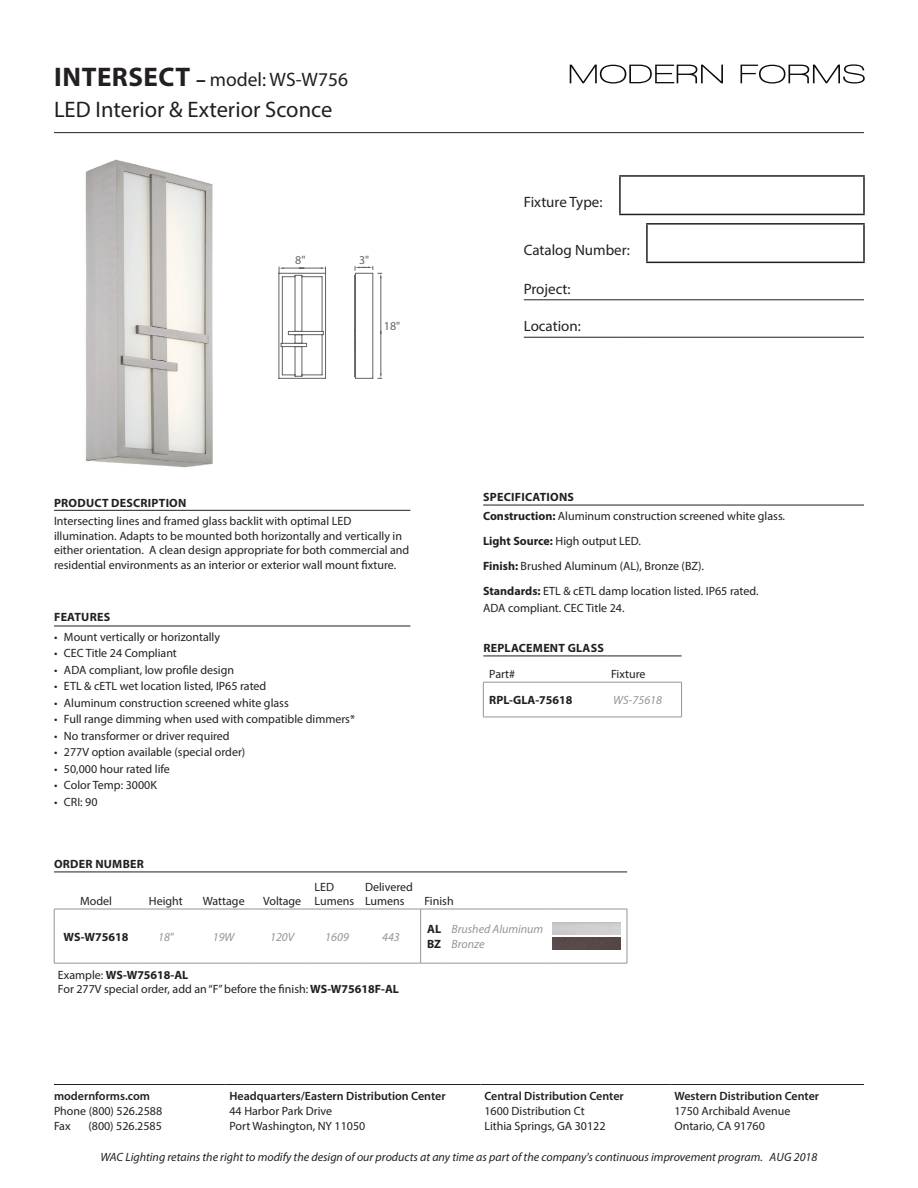
<style>
.page{position:relative;width:918px;height:1188px;background:#fff}
.page>*{position:absolute;margin:0;border:0;box-sizing:border-box;transform-origin:0 0}
.t1{font:22.5px "Myriad Pro";color:#231f20}
.t2{font:19.5px "Myriad Pro";color:#231f20}
.t3{font:15px "Myriad Pro";color:#231f20}
.ROMANCE{font:12px/15px "Myriad Pro";color:#231f20}
.t4{font:italic 12px "Myriad Pro";color:#231f20}
.t5{font:600 12px "Myriad Pro";color:#231f20}
.BK_REG_LEFT{font:700 12px "Myriad Pro";letter-spacing:.02em;color:#231f20}
.TABLE_HEADER{font:12px/14.4px "Myriad Pro";color:#231f20}
.BK_REG_LEFT-2{font:12px "Myriad Pro";color:#231f20}
.TABLE_ITAL{font:italic 12px/14.4px "Myriad Pro";color:#939598}
.MODEL{font:700 12px/14.4px "Myriad Pro";color:#231f20}
.BK_REG_LEFT-3{font:700 12px "Myriad Pro";color:#231f20}
.BK_REG_LEFT-4{font:italic 12px "Myriad Pro";color:#939598}
.MODEL-2{font:italic 12px "Myriad Pro";color:#939598}
.DIMS_BK_8PT{font:12px "Myriad Pro";color:#636366}
.s1{font-weight:700;font-size:27px}
.s2{font-weight:700}
.s3{font-weight:400}
</style>
<div class="page">
<hr style="left:54px;top:132px;width:810px;height:1px;background:#231f20">
<hr style="left:524px;top:300px;width:96px;height:1px;background:#231f20">
<svg style="left:620px;top:300px;width:27px;height:1px"></svg>
<hr style="left:647px;top:300px;width:217px;height:1px;background:#231f20">
<hr style="left:524px;top:337px;width:96px;height:1px;background:#231f20">
<svg style="left:620px;top:337px;width:27px;height:1px"></svg>
<hr style="left:647px;top:337px;width:217px;height:1px;background:#231f20">
<hr style="left:646px;top:223px;width:219px;height:2px;background:#231f20">
<hr style="left:646px;top:225px;width:2px;height:37px;background:#231f20">
<hr style="left:863px;top:225px;width:2px;height:37px;background:#231f20">
<hr style="left:646px;top:262px;width:219px;height:1px;background:#231f20">
<hr style="left:619px;top:175px;width:28px;height:2px;background:#231f20">
<hr style="left:619px;top:177px;width:2px;height:37px;background:#231f20">
<hr style="left:647px;top:175px;width:218px;height:2px;background:#231f20">
<hr style="left:863px;top:177px;width:2px;height:37px;background:#231f20">
<svg style="left:619px;top:214px;width:28px;height:1px"></svg>
<hr style="left:647px;top:214px;width:218px;height:1px;background:#231f20">
<hr style="left:54px;top:1084px;width:172px;height:1px;background:#231f20">
<hr style="left:226px;top:1084px;width:255px;height:1px;background:#231f20">
<hr style="left:481px;top:1084px;width:190px;height:1px;background:#231f20">
<hr style="left:671px;top:1084px;width:193px;height:1px;background:#231f20">
<svg style="left:570px;top:65px;width:153px;height:19px"></svg>
<svg style="left:741px;top:64px;width:124px;height:20px"></svg>
<hr style="left:54px;top:626px;width:356px;height:1px;background:#231f20">
<hr style="left:54px;top:510px;width:356px;height:1px;background:#231f20">
<hr style="left:483px;top:505px;width:381px;height:1px;background:#231f20">
<hr style="left:54px;top:872px;width:573px;height:1px;background:#231f20">
<img style="left:85px;top:159px;width:128px;height:309px">
<hr style="left:54px;top:909px;width:84px;height:1px;background:#939598">
<hr style="left:54px;top:909px;width:1px;height:54px;background:#939598">
<hr style="left:54px;top:963px;width:84px;height:1px;background:#939598">
<hr style="left:138px;top:909px;width:56px;height:1px;background:#939598">
<hr style="left:194px;top:909px;width:60px;height:1px;background:#939598">
<hr style="left:254px;top:909px;width:57px;height:1px;background:#939598">
<hr style="left:311px;top:909px;width:50px;height:1px;background:#939598">
<hr style="left:361px;top:909px;width:60px;height:1px;background:#939598">
<svg style="left:421px;top:909px;width:27px;height:1px"></svg>
<hr style="left:420px;top:909px;width:1px;height:54px;background:#939598">
<hr style="left:448px;top:909px;width:101px;height:1px;background:#939598">
<hr style="left:549px;top:909px;width:78px;height:1px;background:#939598">
<hr style="left:627px;top:909px;width:1px;height:54px;background:#939598">
<svg style="left:421px;top:963px;width:27px;height:1px"></svg>
<hr style="left:448px;top:963px;width:101px;height:1px;background:#939598">
<hr style="left:549px;top:963px;width:78px;height:1px;background:#939598">
<hr style="left:138px;top:963px;width:56px;height:1px;background:#939598">
<hr style="left:194px;top:963px;width:60px;height:1px;background:#939598">
<hr style="left:254px;top:963px;width:57px;height:1px;background:#939598">
<hr style="left:311px;top:963px;width:50px;height:1px;background:#939598">
<hr style="left:361px;top:963px;width:60px;height:1px;background:#939598">
<img style="left:552px;top:937px;width:69px;height:13px">
<svg style="left:278px;top:266px;width:104px;height:113px"></svg>
<hr style="left:483px;top:656px;width:124px;height:1px;background:#231f20">
<hr style="left:607px;top:656px;width:75px;height:1px;background:#231f20">
<hr style="left:483px;top:682px;width:124px;height:1px;background:#939598">
<hr style="left:483px;top:682px;width:1px;height:35px;background:#939598">
<hr style="left:483px;top:717px;width:124px;height:1px;background:#939598">
<hr style="left:607px;top:682px;width:75px;height:1px;background:#939598">
<hr style="left:681px;top:682px;width:1px;height:35px;background:#939598">
<hr style="left:607px;top:717px;width:75px;height:1px;background:#939598">
<p class="t2" style="left:54px;top:67px;width:295px"><span class="s1">INTERSECT</span> <span class="s2">–</span> model: WS-W756</p>
<p class="t1" style="left:54px;top:96px;width:280px">LED Interior &amp; Exterior Sconce</p>
<p class="DIMS_BK_8PT" style="left:295px;top:253px;width:12px">8"</p>
<p class="DIMS_BK_8PT" style="left:359px;top:253px;width:12px">3"</p>
<p class="DIMS_BK_8PT" style="left:384px;top:318px;width:18px">18"</p>
<p class="t3" style="left:524px;top:193px;width:80px">Fixture Type:</p>
<p class="t3" style="left:524px;top:241px;width:108px">Catalog Number:</p>
<p class="t3" style="left:524px;top:280px;width:48px">Project:</p>
<p class="t3" style="left:524px;top:317px;width:59px">Location:</p>
<p class="BK_REG_LEFT" style="left:54px;top:495px;width:134px">PRODUCT DESCRIPTION</p>
<p class="ROMANCE" style="left:54px;top:514px;width:357px;line-height:14.4px">Intersecting lines and framed glass backlit with optimal LED illumination. Adapts to be mounted both horizontally and vertically in either orientation. A clean design appropriate for both commercial and residential environments as an interior or exterior wall mount fixture.</p>
<p class="BK_REG_LEFT" style="left:54px;top:610px;width:58px">FEATURES</p>
<p class="ROMANCE" style="left:54px;top:629px;width:168px">• Mount vertically or horizontally</p>
<p class="ROMANCE" style="left:54px;top:646px;width:124px">• CEC Title 24 Compliant</p>
<p class="ROMANCE" style="left:54px;top:662px;width:182px">• ADA compliant, low profile design</p>
<p class="ROMANCE" style="left:54px;top:679px;width:214px">• ETL &amp; cETL wet location listed, IP65 rated</p>
<p class="ROMANCE" style="left:54px;top:695px;width:236px">• Aluminum construction screened white glass</p>
<p class="ROMANCE" style="left:54px;top:712px;width:303px">• Full range dimming when used with compatible dimmers*</p>
<p class="ROMANCE" style="left:54px;top:728px;width:177px">• No transformer or driver required</p>
<p class="ROMANCE" style="left:54px;top:745px;width:193px">• 277V option available (special order)</p>
<p class="ROMANCE" style="left:54px;top:761px;width:117px">• 50,000 hour rated life</p>
<p class="ROMANCE" style="left:54px;top:778px;width:104px">• Color Temp: 3000K</p>
<p class="ROMANCE" style="left:54px;top:794px;width:45px">• CRI: 90</p>
<p class="BK_REG_LEFT" style="left:54px;top:856px;width:91px">ORDER NUMBER</p>
<p class="TABLE_HEADER" style="left:80px;top:894px;width:33px">Model</p>
<p class="TABLE_HEADER" style="left:149px;top:894px;width:35px">Height</p>
<p class="TABLE_HEADER" style="left:203px;top:894px;width:43px">Wattage</p>
<p class="TABLE_HEADER" style="left:263px;top:894px;width:40px">Voltage</p>
<p class="TABLE_HEADER" style="left:315px;top:879px;width:21px">LED</p>
<p class="TABLE_HEADER" style="left:315px;top:894px;width:41px">Lumens</p>
<p class="TABLE_HEADER" style="left:365px;top:879px;width:49px">Delivered<br>Lumens</p>
<p class="TABLE_HEADER" style="left:424px;top:894px;width:31px">Finish</p>
<p class="BK_REG_LEFT" style="left:483px;top:489px;width:92px">SPECIFICATIONS</p>
<p class="ROMANCE" style="left:483px;top:508px;width:303px"><span class="s2">Construction:</span> Aluminum construction screened white glass.</p>
<p class="ROMANCE" style="left:483px;top:533px;width:159px"><span class="s2">Light Source:</span> High output LED.</p>
<p class="ROMANCE" style="left:483px;top:558px;width:222px"><span class="s2">Finish:</span> Brushed Aluminum (AL), Bronze (BZ).</p>
<p class="ROMANCE" style="left:483px;top:583px;width:277px;line-height:16.5px"><span class="s2">Standards:</span> ETL &amp; cETL damp location listed. IP65 rated.<br>ADA compliant. CEC Title 24.</p>
<p class="BK_REG_LEFT" style="left:483px;top:640px;width:122px">REPLACEMENT GLASS</p>
<p class="ROMANCE" style="left:489px;top:667px;width:28px">Part#</p>
<p class="TABLE_HEADER" style="left:611px;top:667px;width:36px">Fixture</p>
<p class="MODEL" style="left:489px;top:692px;width:85px">RPL-GLA-75618</p>
<p class="MODEL-2" style="left:613px;top:693px;width:50px">WS-75618</p>
<p class="MODEL" style="left:64px;top:929px;width:66px">WS-W75618</p>
<p class="BK_REG_LEFT-4" style="left:158px;top:929px;width:17px">18"</p>
<p class="BK_REG_LEFT-4" style="left:213px;top:929px;width:23px">19W</p>
<p class="BK_REG_LEFT-4" style="left:270px;top:929px;width:26px">120V</p>
<p class="TABLE_ITAL" style="left:325px;top:929px;width:25px">1609</p>
<p class="TABLE_ITAL" style="left:382px;top:929px;width:19px">443</p>
<p class="MODEL" style="left:427px;top:922px;width:16px">AL<br>BZ</p>
<p class="TABLE_ITAL" style="left:451px;top:922px;width:93px">Brushed Aluminum<br>Bronze</p>
<p class="BK_REG_LEFT-3" style="left:58px;top:967px;width:132px"><span class="s3">Example:</span> WS-W75618-AL</p>
<p class="BK_REG_LEFT-2" style="left:58px;top:982px;width:343px">For 277V special order, add an “F” before the finish: <span class="s2">WS-W75618F-AL</span></p>
<p class="t5" style="left:54px;top:1089px;width:98px">modernforms.com</p>
<p class="ROMANCE" style="left:54px;top:1104px;width:110px">Phone (800) 526.2588<br>Fax</p>
<p class="ROMANCE" style="left:88px;top:1119px;width:75px">(800) 526.2585</p>
<p class="t5" style="left:230px;top:1089px;width:218px">Headquarters/Eastern Distribution Center</p>
<p class="ROMANCE" style="left:230px;top:1104px;width:137px">44 Harbor Park Drive<br>Port Washington, NY 11050</p>
<p class="t5" style="left:484px;top:1089px;width:141px">Central Distribution Center</p>
<p class="ROMANCE" style="left:484px;top:1104px;width:123px">1600 Distribution Ct<br>Lithia Springs, GA 30122</p>
<p class="t5" style="left:674px;top:1089px;width:146px">Western Distribution Center</p>
<p class="ROMANCE" style="left:674px;top:1104px;width:117px">1750 Archibald Avenue<br>Ontario, CA 91760</p>
<p class="t4" style="left:101px;top:1149px;width:718px">WAC Lighting retains the right to modify the design of our products at any time as part of the company's continuous improvement program. Aug 2018</p>
</div>
